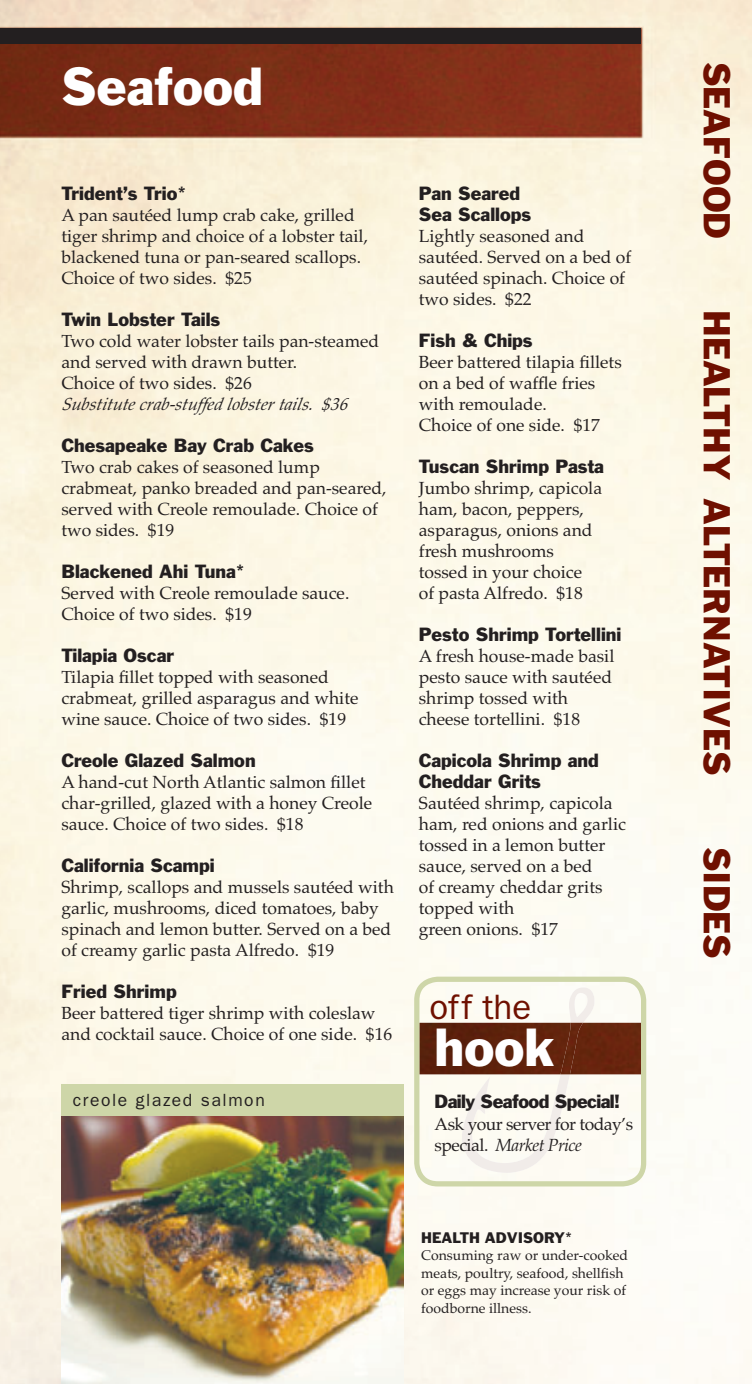
<style>
.page{position:relative;width:752px;height:1384px;background:#fff}
.page>*{position:absolute;margin:0;border:0;box-sizing:border-box;transform-origin:0 0}
.t1{font:49px "Franklin Gothic Medium S Si";color:#fff}
.t2{font:35px "Franklin Gothic S Si";color:#6f1000}
.t3{font:34.3px "Franklin Gothic Medium S Si";color:#6f1000}
.t4{font:17.5px/21px "Palatino";color:#231f20}
.t5{font:17.5px/21px "Franklin Gothic Medium S Si";color:#231f20}
.t6{font:17.5px/21px "Palatino";letter-spacing:-.03em;color:#231f20}
.t7{font:italic 17.5px "Palatino";color:#231f20}
.t8{font:17.5px "Franklin Gothic Medium S Si";letter-spacing:-.03em;color:#231f20}
.t9{font:17.5px "Franklin Gothic S Si";letter-spacing:.09em;color:#231f20}
.t10{font:14px/17.5px "Palatino";color:#231f20}
.t11{font:14px "Franklin Gothic Medium S Si";color:#231f20}
.s1{font-style:italic}
</style>
<div class="page">
<img style="left:0;top:0;width:751px;height:691px">
<img style="left:0;top:691px;width:751px;height:692px">
<svg style="left:414px;top:976px;width:232px;height:210px;fill:#fcfaf1"></svg>
<img style="left:61px;top:1115px;width:342px;height:268px">
<div style="left:61px;top:1084px;width:342px;height:31px;background:#ced6a8"></div>
<div style="left:0;top:28px;width:640px;height:16px;background:#231f20"></div>
<h1 class="t1" style="left:61px;top:67px;width:203px">Seafood</h1>
<p class="t5" style="left:61px;top:184px;width:126px">Trident’s Trio*</p>
<p class="t4" style="left:61px;top:206px;width:308px">A pan sautéed lump crab cake, grilled tiger shrimp and choice of a lobster tail, blackened tuna or pan-seared scallops.<br>Choice of two sides. $25</p>
<p class="t5" style="left:61px;top:310px;width:160px">Twin Lobster Tails</p>
<p class="t4" style="left:61px;top:332px;width:319px">Two cold water lobster tails pan-steamed and served with drawn butter.<br>Choice of two sides. $26</p>
<p class="t7" style="left:61px;top:397px;width:291px">Substitute crab-stuffed lobster tails. $36</p>
<p class="t5" style="left:61px;top:436px;width:254px">Chesapeake Bay Crab Cakes</p>
<p class="t4" style="left:61px;top:458px;width:326px">Two crab cakes of seasoned lump crabmeat, panko breaded and pan-seared, served with Creole remoulade. Choice of two sides. $19</p>
<p class="t5" style="left:61px;top:562px;width:184px">Blackened Ahi Tuna*</p>
<p class="t4" style="left:61px;top:584px;width:289px">Served with Creole remoulade sauce.<br>Choice of two sides. $19</p>
<p class="t5" style="left:61px;top:646px;width:114px">Tilapia Oscar</p>
<p class="t4" style="left:61px;top:668px;width:298px">Tilapia fillet topped with seasoned crabmeat, grilled asparagus and white wine sauce. Choice of two sides. $19</p>
<p class="t5" style="left:61px;top:751px;width:196px">Creole Glazed Salmon</p>
<p class="t4" style="left:61px;top:773px;width:312px">A hand-cut North Atlantic salmon fillet char-grilled, glazed with a honey Creole sauce. Choice of two sides. $18</p>
<p class="t5" style="left:61px;top:856px;width:155px">California Scampi</p>
<p class="t4" style="left:61px;top:878px;width:334px">Shrimp, scallops and mussels sautéed with garlic, mushrooms, diced tomatoes, baby spinach and lemon butter. Served on a bed of creamy garlic pasta Alfredo. $19</p>
<p class="t5" style="left:61px;top:982px;width:117px">Fried Shrimp</p>
<p class="t4" style="left:61px;top:1004px;width:332px">Beer battered tiger shrimp with coleslaw and cocktail sauce. Choice of one side. $16</p>
<p class="t9" style="left:73px;top:1093px;width:193px">creole glazed salmon</p>
<p class="t5" style="left:418px;top:184px;width:114px">Pan Seared<br>Sea Scallops</p>
<p class="t4" style="left:418px;top:227px;width:214px">Lightly seasoned and sautéed. Served on a bed of sautéed spinach. Choice of two sides. $22</p>
<p class="t5" style="left:418px;top:331px;width:115px">Fish &amp; Chips</p>
<p class="t4" style="left:418px;top:353px;width:204px">Beer battered tilapia fillets on a bed of waffle fries with remoulade.<br>Choice of one side. $17</p>
<p class="t5" style="left:418px;top:457px;width:187px">Tuscan Shrimp Pasta</p>
<p class="t4" style="left:418px;top:479px;width:185px">Jumbo shrimp, capicola ham, bacon, peppers, asparagus, onions and fresh mushrooms tossed in your choice<br>of pasta Alfredo. $18</p>
<p class="t5" style="left:418px;top:625px;width:204px">Pesto Shrimp Tortellini</p>
<p class="t4" style="left:418px;top:647px;width:197px">A fresh house-made basil pesto sauce with sautéed shrimp tossed with cheese tortellini. $18</p>
<p class="t5" style="left:418px;top:751px;width:181px">Capicola Shrimp and<br>Cheddar Grits</p>
<p class="t4" style="left:418px;top:794px;width:208px">Sautéed shrimp, capicola ham, red onions and garlic tossed in a lemon butter sauce, served on a bed<br>of creamy cheddar grits topped with<br>green onions. $17</p>
<h2 class="t2" style="left:429px;top:995px;width:103px">off the</h2>
<h1 class="t1" style="left:434px;top:1028px;width:121px">hook</h1>
<p class="t8" style="left:434px;top:1094px;width:187px">Daily Seafood Special!</p>
<p class="t6" style="left:434px;top:1115px;width:200px">Ask your server for today’s special. <span class="s1">Market Price</span></p>
<p class="t11" style="left:421px;top:1231px;width:152px">HEALTH ADVISORY*</p>
<p class="t10" style="left:421px;top:1248px;width:208px">Consuming raw or under-cooked meats, poultry, seafood, shellfish or eggs may increase your risk of foodborne illness.</p>
<h3 class="t3" style="left:730px;top:62px;width:179px;rotate:90deg">SEAFOOD</h3>
<h3 class="t3" style="left:730px;top:310px;width:467px;rotate:90deg">HEALTHY ALTERNATIVES</h3>
<h3 class="t3" style="left:730px;top:846px;width:114px;rotate:90deg">SIDES</h3>
</div>
